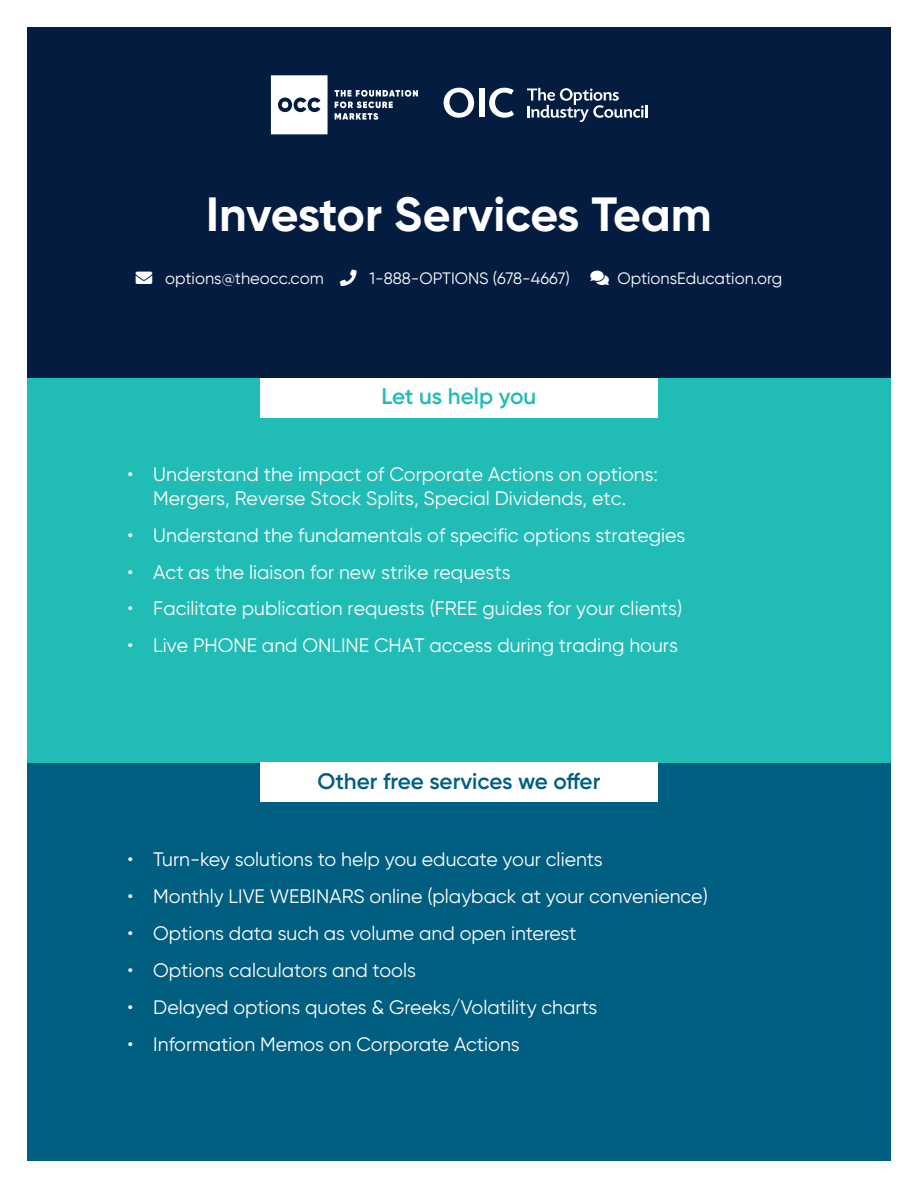
<style>
.page{position:relative;width:918px;height:1188px;background:#fff}
.page>*{position:absolute;margin:0;border:0;box-sizing:border-box;transform-origin:0 0}
.t1{font:700 48px "Gilroy";letter-spacing:-.005em;color:#fff}
.t2{font:600 22.5px "Gilroy";color:#005e80}
.t3{font:600 22.5px "Gilroy";color:#22bcb6}
.t4{font:19.5px/36.9px "Gilroy";color:#fff}
.t5{font:16.5px "Gilroy";color:#fff}
</style>
<div class="page">
<div style="left:27px;top:762px;width:864px;height:399px;background:#005e80"></div>
<div style="left:27px;top:27px;width:864px;height:365px;background:#031c3f"></div>
<div style="left:27px;top:378px;width:864px;height:384px;background:#22bcb6"></div>
<div style="left:260px;top:378px;width:398px;height:40px;background:#fff"></div>
<div style="left:260px;top:762px;width:398px;height:40px;background:#fff"></div>
<svg style="left:271px;top:75px;width:147px;height:59px"></svg>
<svg style="left:527px;top:88px;width:120px;height:34px"></svg>
<svg style="left:444px;top:88px;width:30px;height:30px"></svg>
<div style="left:479px;top:88px;width:5px;height:29px;background:#fff"></div>
<svg style="left:489px;top:88px;width:25px;height:30px"></svg>
<p class="t1" style="left:206px;top:184px;width:507px">Investor Services Team</p>
<p class="t5" style="left:136px;top:268px;width:436px">■❖●□ options@theocc.com □■ 1-888-OPTIONS (678-4667)</p>
<p class="t5" style="left:591px;top:268px;width:193px">□■▼▲ OptionsEducation.org</p>
<p class="t3" style="left:382px;top:382px;width:156px">Let us help you</p>
<p class="t4" style="left:128px;top:456px;width:7px">•</p>
<p class="t4" style="left:128px;top:516px;width:7px">•</p>
<p class="t4" style="left:128px;top:553px;width:7px">•</p>
<p class="t4" style="left:128px;top:590px;width:7px">•</p>
<p class="t4" style="left:128px;top:627px;width:7px">•</p>
<p class="t4" style="left:153px;top:463px;width:506px;line-height:23.4px">Understand the impact of Corporate Actions on options:<br>Mergers, Reverse Stock Splits, Special Dividends, etc.</p>
<p class="t4" style="left:153px;top:516px;width:534px">Understand the fundamentals of specific options strategies Act as the liaison for new strike requests<br>Facilitate publication requests (FREE guides for your clients)<br>Live PHONE and ONLINE CHAT access during trading hours</p>
<p class="t2" style="left:318px;top:767px;width:284px">Other free services we offer</p>
<p class="t4" style="left:128px;top:841px;width:7px">•</p>
<p class="t4" style="left:128px;top:878px;width:7px">•</p>
<p class="t4" style="left:128px;top:915px;width:7px">•</p>
<p class="t4" style="left:128px;top:952px;width:7px">•</p>
<p class="t4" style="left:128px;top:989px;width:7px">•</p>
<p class="t4" style="left:128px;top:1025px;width:7px">•</p>
<p class="t4" style="left:153px;top:841px;width:451px">Turn-key solutions to help you educate your clients</p>
<p class="t4" style="left:153px;top:878px;width:556px">Monthly LIVE WEBINARS online (playback at your convenience)</p>
<p class="t4" style="left:153px;top:915px;width:425px">Options data such as volume and open interest</p>
<p class="t4" style="left:153px;top:952px;width:264px">Options calculators and tools</p>
<p class="t4" style="left:153px;top:989px;width:446px">Delayed options quotes &amp; Greeks/Volatility charts</p>
<p class="t4" style="left:153px;top:1025px;width:368px">Information Memos on Corporate Actions</p>
</div>
